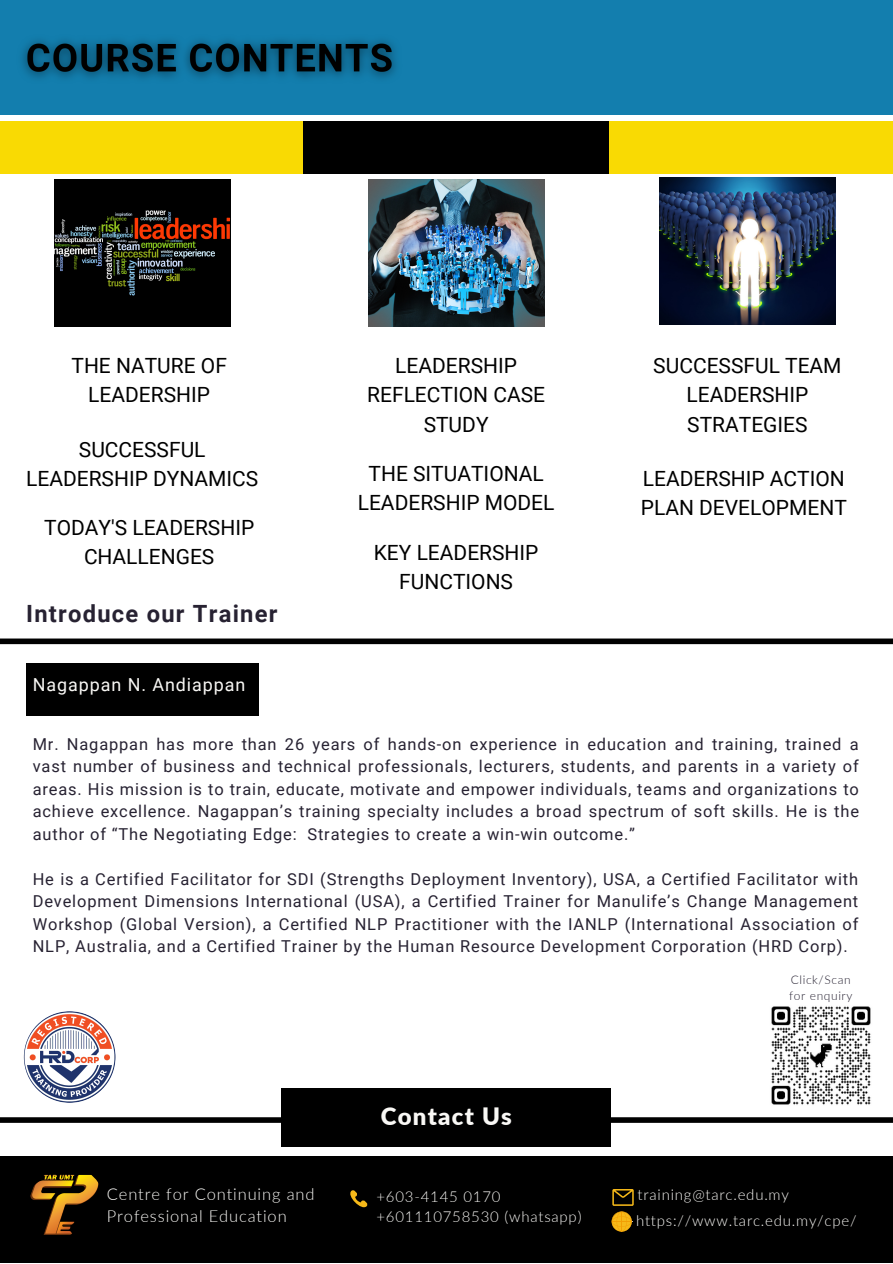
<style>
.page{position:relative;width:893px;height:1264px;background:#fff}
.page>*{position:absolute;margin:0;border:0;box-sizing:border-box;transform-origin:0 0}
.t1{font:900 24px "Lato";letter-spacing:.05em;color:#f9f8f5}
.t2{font:700 23.7px "Roboto";letter-spacing:.05em;color:#272232}
.t3{font:21px/29.2px "Roboto";color:#000;text-align:center}
.t4{font:18px "Roboto";letter-spacing:.05em;color:#f9f8f5}
.t5{font:16.5px/22.5px "Roboto";letter-spacing:.05em;color:#272232;text-align:justify}
.t6{font:300 16.5px/22.5px "Lato";letter-spacing:.05em;color:#f9f8f5}
.t7{font:300 15px/20.2px "Lato";letter-spacing:.05em;color:#f9f8f5}
.t8{font:300 12px/15.8px "Lato";letter-spacing:.05em;color:#272232}
</style>
<div class="page">
<div style="left:0;top:0;width:892px;height:115px;background:#137eae"></div>
<div style="left:0;top:1117px;width:892px;height:5px;background:#000"></div>
<div style="left:0;top:638px;width:892px;height:6px;background:#000"></div>
<div style="left:281px;top:1088px;width:330px;height:58px;background:#000"></div>
<img style="left:22px;top:39px;width:374px;height:40px">
<div style="left:291px;top:121px;width:329px;height:53px;background:#000"></div>
<div style="left:609px;top:121px;width:283px;height:53px;background:#f9da03"></div>
<div style="left:0;top:121px;width:303px;height:53px;background:#f9da03"></div>
<div style="left:26px;top:663px;width:232px;height:52px;background:#000"></div>
<img style="left:771px;top:1006px;width:100px;height:99px">
<img style="left:24px;top:1011px;width:91px;height:91px;border-radius:50%">
<div style="left:0;top:1156px;width:892px;height:106px;background:#000"></div>
<img style="left:24px;top:1164px;width:81px;height:82px;border-radius:50%">
<svg style="left:350px;top:1190px;width:17px;height:18px"></svg>
<svg style="left:612px;top:1189px;width:21px;height:16px"></svg>
<svg style="left:611px;top:1211px;width:20px;height:20px"></svg>
<img style="left:55px;top:179px;width:175px;height:147px">
<img style="left:368px;top:179px;width:176px;height:147px">
<img style="left:659px;top:177px;width:176px;height:147px">
<p class="t3" style="left:71px;top:351px;width:157px">THE NATURE OF<br>LEADERSHIP</p>
<p class="t3" style="left:26px;top:435px;width:234px">SUCCESSFUL<br>LEADERSHIP DYNAMICS</p>
<p class="t3" style="left:44px;top:513px;width:212px">TODAY'S LEADERSHIP<br>CHALLENGES</p>
<h2 class="t2" style="left:26px;top:600px;width:253px">Introduce our Trainer</h2>
<p class="t4" style="left:33px;top:674px;width:214px">Nagappan N. Andiappan</p>
<p class="t3" style="left:367px;top:351px;width:179px">LEADERSHIP<br>REFLECTION CASE<br>STUDY</p>
<p class="t3" style="left:358px;top:459px;width:198px">THE SITUATIONAL<br>LEADERSHIP MODEL</p>
<p class="t3" style="left:374px;top:538px;width:166px">KEY LEADERSHIP<br>FUNCTIONS</p>
<p class="t3" style="left:653px;top:351px;width:190px">SUCCESSFUL TEAM<br>LEADERSHIP<br>STRATEGIES</p>
<p class="t3" style="left:640px;top:464px;width:207px;text-align:left">LEADERSHIP ACTION<br>PLAN DEVELOPMENT</p>
<p class="t5" style="left:33px;top:733px;width:827px">Mr. Nagappan has more than 26 years of hands-on experience in education and training, trained a vast number of business and technical professionals, lecturers, students, and parents in a variety of areas. His mission is to train, educate, motivate and empower individuals, teams and organizations to achieve excellence. Nagappan’s training specialty includes a broad spectrum of soft skills. He is the author of “The Negotiating Edge: Strategies to create a win-win outcome.”</p>
<p class="t5" style="left:33px;top:868px;width:827px">He is a Certified Facilitator for SDI (Strengths Deployment Inventory), USA, a Certified Facilitator with Development Dimensions International (USA), a Certified Trainer for Manulife’s Change Management Workshop (Global Version), a Certified NLP Practitioner with the IANLP (International Association of NLP, Australia, and a Certified Trainer by the Human Resource Development Corporation (HRD Corp).</p>
<p class="t6" style="left:107px;top:1181px;width:209px">Centre for Continuing and<br>Professional Education</p>
<h1 class="t1" style="left:381px;top:1101px;width:132px">Contact Us</h1>
<p class="t8" style="left:789px;top:971px;width:65px">Click/Scan for enquiry</p>
<p class="t7" style="left:376px;top:1185px;width:206px">+603-4145 0170 +601110758530 (whatsapp)</p>
<p class="t7" style="left:636px;top:1181px;width:222px;line-height:25.8px">training@tarc.edu.my https://www.tarc.edu.my/cpe/</p>
</div>
